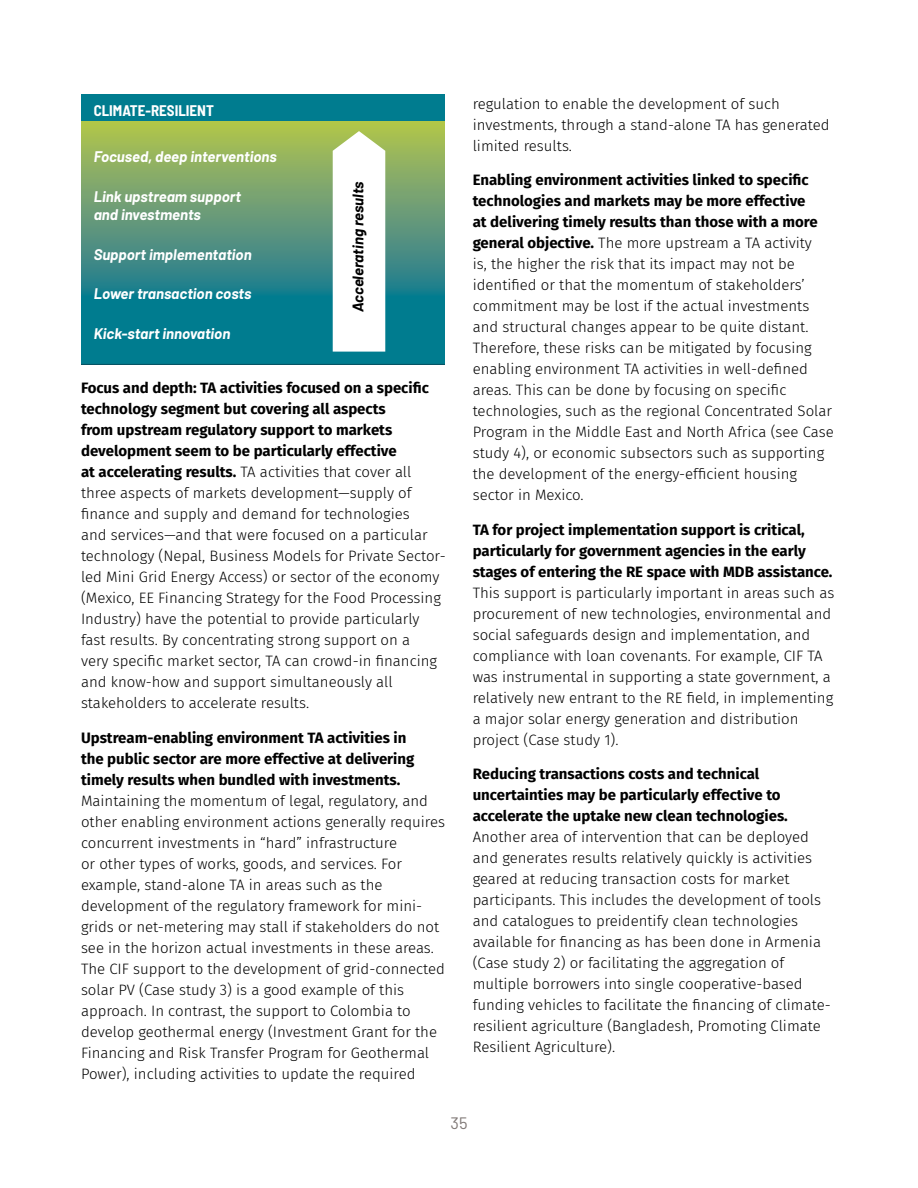
<style>
.page{position:relative;width:918px;height:1188px;background:#fff}
.page>*{position:absolute;margin:0;border:0;box-sizing:border-box;transform-origin:0 0}
.t1{font:16.5px "Barlow";color:#807876}
.Body_text_10_14{font:300 15px/21px "Fira Sans";color:#000}
.Table_Sub_Header_Tex{font:italic 700 15px/18px "Barlow";color:#fff}
.Table_Sub_Header_Tex-2{font:italic 700 15px "Barlow";letter-spacing:-.005em;color:#000}
.Table_text_header{font:700 semi-condensed 15px "Barlow";color:#fff}
.s1{font-weight:700}
</style>
<div class="page">
<div style="left:81px;top:94px;width:364px;height:28px;background:#007c8f"></div>
<svg style="left:81px;top:122px;width:364px;height:242px;background:#4c957a"></svg>
<svg style="left:333px;top:131px;width:52px;height:221px"></svg>
<p class="Table_text_header" style="left:94px;top:99px;width:122px">CLIMATE-RESILIENT</p>
<p class="Table_Sub_Header_Tex" style="left:94px;top:147px;width:185px">Focused, deep interventions</p>
<p class="Table_Sub_Header_Tex" style="left:94px;top:186px;width:149px">Link upstream support and investments</p>
<p class="Table_Sub_Header_Tex" style="left:94px;top:244px;width:159px">Support implementation</p>
<p class="Table_Sub_Header_Tex" style="left:94px;top:284px;width:159px">Lower transaction costs</p>
<p class="Table_Sub_Header_Tex" style="left:94px;top:323px;width:138px">Kick-start innovation</p>
<p class="Table_Sub_Header_Tex-2" style="left:347px;top:312px;width:132px;rotate:-90deg">Accelerating results</p>
<p class="Body_text_10_14" style="left:81px;top:377px;width:366px"><span class="s1">Focus and depth: TA activities focused on a specific technology segment but covering all aspects<br>from upstream regulatory support to markets development seem to be particularly effective<br>at accelerating results.</span> TA activities that cover all three aspects of markets development—supply of finance and supply and demand for technologies<br>and services—and that were focused on a particular technology (Nepal, Business Models for Private Sector&shy;led Mini Grid Energy Access) or sector of the economy (Mexico, EE Financing Strategy for the Food Processing Industry) have the potential to provide particularly fast results. By concentrating strong support on a<br>very specific market sector, TA can crowd-in financing and know-how and support simultaneously all stakeholders to accelerate results.</p>
<p class="Body_text_10_14" style="left:81px;top:727px;width:366px"><span class="s1">Upstream-enabling environment TA activities in<br>the public sector are more effective at delivering timely results when bundled with investments.<br></span>Maintaining the momentum of legal, regulatory, and other enabling environment actions generally requires concurrent investments in “hard” infrastructure<br>or other types of works, goods, and services. For example, stand-alone TA in areas such as the development of the regulatory framework for mini&shy;grids or net-metering may stall if stakeholders do not see in the horizon actual investments in these areas.<br>The CIF support to the development of grid-connected solar PV (Case study 3) is a good example of this approach. In contrast, the support to Colombia to develop geothermal energy (Investment Grant for the Financing and Risk Transfer Program for Geothermal Power), including activities to update the required</p>
<p class="Body_text_10_14" style="left:473px;top:93px;width:358px">regulation to enable the development of such investments, through a stand-alone TA has generated limited results.</p>
<p class="Body_text_10_14" style="left:473px;top:169px;width:363px"><span class="s1">Enabling environment activities linked to specific technologies and markets may be more effective<br>at delivering timely results than those with a more general objective.</span> The more upstream a TA activity<br>is, the higher the risk that its impact may not be identified or that the momentum of stakeholders’ commitment may be lost if the actual investments and structural changes appear to be quite distant.<br>Therefore, these risks can be mitigated by focusing enabling environment TA activities in well-defined areas. This can be done by focusing on specific technologies, such as the regional Concentrated Solar Program in the Middle East and North Africa (see Case study 4), or economic subsectors such as supporting the development of the energy-efficient housing sector in Mexico.</p>
<p class="Body_text_10_14" style="left:473px;top:519px;width:363px"><span class="s1">TA for project implementation support is critical, particularly for government agencies in the early stages of entering the RE space with MDB assistance.<br></span>This support is particularly important in areas such as procurement of new technologies, environmental and social safeguards design and implementation, and compliance with loan covenants. For example, CIF TA was instrumental in supporting a state government, a relatively new entrant to the RE field, in implementing a major solar energy generation and distribution project (Case study 1).</p>
<p class="Body_text_10_14" style="left:473px;top:763px;width:360px"><span class="s1">Reducing transactions costs and technical uncertainties may be particularly effective to accelerate the uptake new clean technologies.<br></span>Another area of intervention that can be deployed and generates results relatively quickly is activities geared at reducing transaction costs for market participants. This includes the development of tools and catalogues to preidentify clean technologies available for financing as has been done in Armenia (Case study 2) or facilitating the aggregation of multiple borrowers into single cooperative-based funding vehicles to facilitate the financing of climate&shy;resilient agriculture (Bangladesh, Promoting Climate Resilient Agriculture).</p>
<p class="t1" style="left:451px;top:1112px;width:18px">35</p>
</div>
